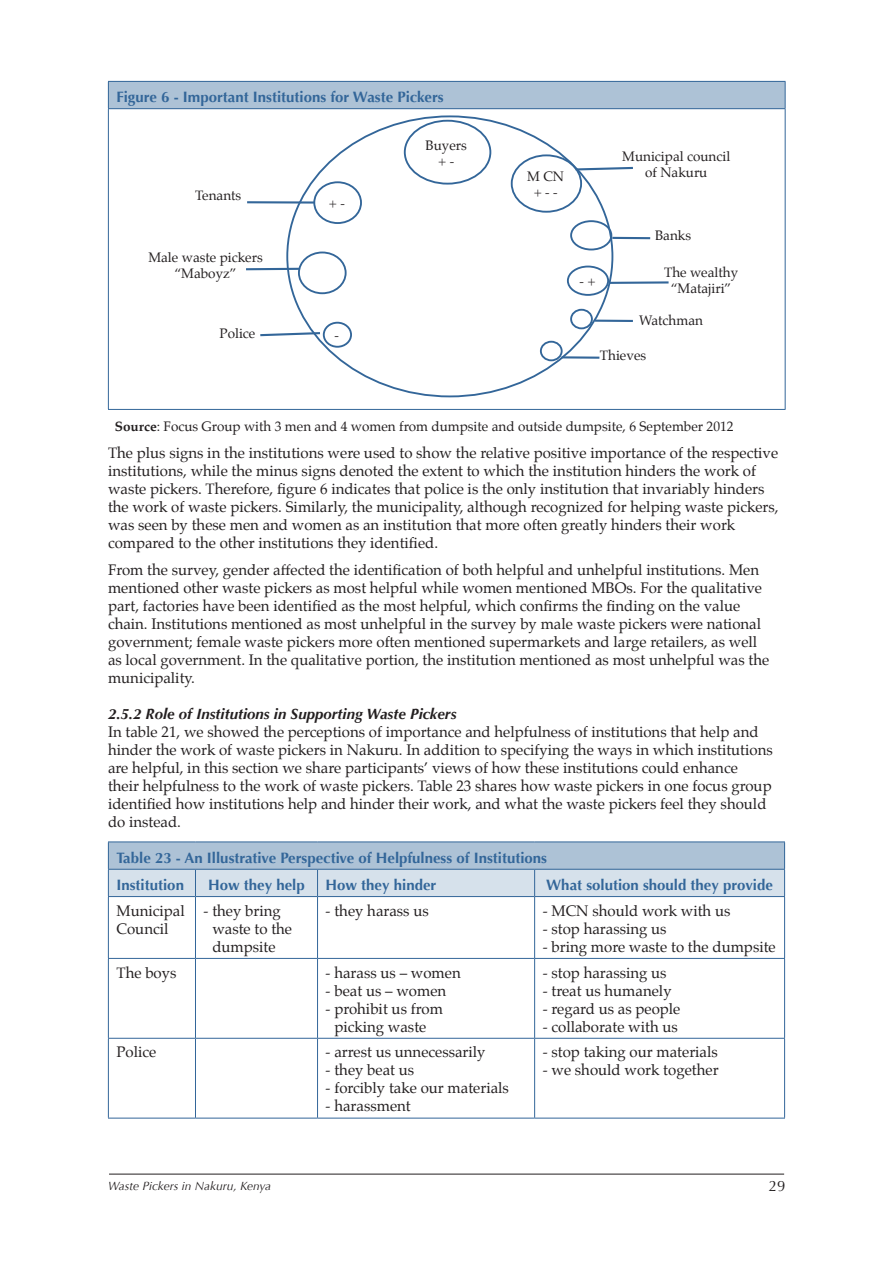
<style>
.page{position:relative;width:893px;height:1263px;background:#fff}
.page>*{position:absolute;margin:0;border:0;box-sizing:border-box;transform-origin:0 0}
.t1{font:15px/18px "Palatino";color:#231f20}
.t2{font:700 15px/27.3px "Optima";color:#369}
.t3{font:italic 700 15px "Optima";color:#231f20}
.t4{font:15px "Optima";color:#231f20}
.t5{font:13.5px/16.2px "Palatino";color:#231f20;text-align:center}
.t6{font:italic 12px "Optima";color:#231f20}
.s1{font-weight:700}
</style>
<div class="page">
<hr style="left:109px;top:1174px;width:675px;height:1px;background:#231f20">
<div style="left:108px;top:81px;width:677px;height:28px;background:#adc2d6"></div>
<hr style="left:108px;top:81px;width:677px;height:1px;background:#369">
<svg style="left:108px;top:82px;width:1px;height:26px"></svg>
<svg style="left:785px;top:82px;width:1px;height:26px"></svg>
<hr style="left:108px;top:108px;width:677px;height:1px;background:#369">
<hr style="left:108px;top:109px;width:1px;height:300px;background:#369">
<hr style="left:785px;top:109px;width:1px;height:300px;background:#369">
<hr style="left:108px;top:409px;width:677px;height:1px;background:#369">
<div style="left:567px;top:266px;width:42px;height:30px;border:2px solid #369;border-radius:50%"></div>
<div style="left:570px;top:220px;width:42px;height:30px;border:2px solid #369;border-radius:50%"></div>
<div style="left:570px;top:309px;width:23px;height:20px;border:2px solid #369;border-radius:50%"></div>
<div style="left:540px;top:341px;width:23px;height:20px;border:2px solid #369;border-radius:50%"></div>
<div style="left:323px;top:322px;width:29px;height:26px;border:2px solid #369;border-radius:50%"></div>
<div style="left:298px;top:252px;width:49px;height:42px;border:2px solid #369;border-radius:50%"></div>
<div style="left:313px;top:181px;width:49px;height:43px;border:2px solid #369;border-radius:50%"></div>
<div style="left:511px;top:154px;width:71px;height:59px;border:2px solid #369;border-radius:50%"></div>
<div style="left:404px;top:120px;width:87px;height:65px;border:2px solid #369;border-radius:50%"></div>
<svg style="left:260px;top:331px;width:60px;height:6px"></svg>
<hr style="left:247px;top:201px;width:67px;height:3px;background:#369">
<svg style="left:246px;top:267px;width:56px;height:4px"></svg>
<svg style="left:573px;top:166px;width:60px;height:6px"></svg>
<hr style="left:612px;top:237px;width:38px;height:2px;background:#369">
<hr style="left:595px;top:320px;width:38px;height:2px;background:#369">
<hr style="left:561px;top:356px;width:38px;height:3px;background:#369">
<hr style="left:610px;top:281px;width:59px;height:3px;background:#369">
<hr style="left:108px;top:841px;width:87px;height:1px;background:#369">
<hr style="left:195px;top:841px;width:123px;height:1px;background:#369">
<hr style="left:318px;top:841px;width:217px;height:1px;background:#369">
<hr style="left:535px;top:841px;width:250px;height:1px;background:#369">
<svg style="left:108px;top:842px;width:677px;height:54px;background:#bccede"></svg>
<hr style="left:108px;top:1118px;width:87px;height:1px;background:#369">
<hr style="left:195px;top:1118px;width:123px;height:1px;background:#369">
<hr style="left:318px;top:1118px;width:217px;height:1px;background:#369">
<hr style="left:535px;top:1118px;width:250px;height:1px;background:#369">
<hr style="left:108px;top:896px;width:87px;height:1px;background:#369">
<hr style="left:108px;top:897px;width:1px;height:61px;background:#369">
<hr style="left:195px;top:896px;width:123px;height:1px;background:#369">
<hr style="left:195px;top:897px;width:1px;height:61px;background:#369">
<hr style="left:318px;top:896px;width:217px;height:1px;background:#369">
<hr style="left:317px;top:897px;width:1px;height:61px;background:#369">
<hr style="left:535px;top:896px;width:250px;height:1px;background:#369">
<hr style="left:534px;top:897px;width:1px;height:61px;background:#369">
<hr style="left:784px;top:897px;width:1px;height:61px;background:#369">
<hr style="left:108px;top:958px;width:87px;height:1px;background:#369">
<hr style="left:108px;top:959px;width:1px;height:79px;background:#369">
<hr style="left:195px;top:958px;width:123px;height:1px;background:#369">
<hr style="left:195px;top:959px;width:1px;height:79px;background:#369">
<hr style="left:318px;top:958px;width:217px;height:1px;background:#369">
<hr style="left:317px;top:959px;width:1px;height:79px;background:#369">
<hr style="left:535px;top:958px;width:250px;height:1px;background:#369">
<hr style="left:534px;top:959px;width:1px;height:79px;background:#369">
<hr style="left:784px;top:959px;width:1px;height:79px;background:#369">
<hr style="left:108px;top:1038px;width:87px;height:1px;background:#369">
<hr style="left:108px;top:1039px;width:1px;height:79px;background:#369">
<hr style="left:195px;top:1038px;width:123px;height:1px;background:#369">
<hr style="left:195px;top:1039px;width:1px;height:79px;background:#369">
<hr style="left:318px;top:1038px;width:217px;height:1px;background:#369">
<hr style="left:317px;top:1039px;width:1px;height:79px;background:#369">
<hr style="left:535px;top:1038px;width:250px;height:1px;background:#369">
<hr style="left:534px;top:1039px;width:1px;height:79px;background:#369">
<hr style="left:784px;top:1039px;width:1px;height:79px;background:#369">
<p class="t2" style="left:116px;top:85px;width:329px">Figure 6 - Important Institutions for Waste Pickers</p>
<p class="t5" style="left:195px;top:188px;width:48px">Tenants</p>
<p class="t5" style="left:148px;top:250px;width:116px">Male waste pickers “Maboyz”</p>
<p class="t5" style="left:220px;top:327px;width:37px">Police</p>
<p class="t5" style="left:329px;top:197px;width:18px">+ -</p>
<p class="t5" style="left:334px;top:329px;width:6px">-</p>
<p class="t5" style="left:425px;top:138px;width:43px">Buyers + -</p>
<p class="t5" style="left:527px;top:169px;width:38px">M CN + - -</p>
<p class="t5" style="left:622px;top:150px;width:110px">Municipal council of Nakuru</p>
<p class="t5" style="left:579px;top:275px;width:18px">- +</p>
<p class="t5" style="left:655px;top:228px;width:38px">Banks</p>
<p class="t5" style="left:664px;top:265px;width:76px">The wealthy “Matajiri”</p>
<p class="t5" style="left:639px;top:314px;width:65px">Watchman</p>
<p class="t5" style="left:600px;top:348px;width:48px">Thieves</p>
<p class="t5" style="left:115px;top:419px;width:620px"><span class="s1">Source</span>: Focus Group with 3 men and 4 women from dumpsite and outside dumpsite, 6 September 2012</p>
<p class="t1" style="left:108px;top:445px;width:672px">The plus signs in the institutions were used to show the relative positive importance of the respective institutions, while the minus signs denoted the extent to which the institution hinders the work of waste pickers. Therefore, figure 6 indicates that police is the only institution that invariably hinders the work of waste pickers. Similarly, the municipality, although recognized for helping waste pickers, was seen by these men and women as an institution that more often greatly hinders their work compared to the other institutions they identified.</p>
<p class="t1" style="left:108px;top:560px;width:663px">From the survey, gender affected the identification of both helpful and unhelpful institutions. Men mentioned other waste pickers as most helpful while women mentioned MBOs. For the qualitative part, factories have been identified as the most helpful, which confirms the finding on the value chain. Institutions mentioned as most unhelpful in the survey by male waste pickers were national government; female waste pickers more often mentioned supermarkets and large retailers, as well as local government. In the qualitative portion, the institution mentioned as most unhelpful was the municipality.</p>
<p class="t3" style="left:108px;top:707px;width:350px">2.5.2 Role of Institutions in Supporting Waste Pickers</p>
<p class="t1" style="left:108px;top:724px;width:666px">In table 21, we showed the perceptions of importance and helpfulness of institutions that help and hinder the work of waste pickers in Nakuru. In addition to specifying the ways in which institutions are helpful, in this section we share participants’ views of how these institutions could enhance<br>their helpfulness to the work of waste pickers. Table 23 shares how waste pickers in one focus group identified how institutions help and hinder their work, and what the waste pickers feel they should do instead.</p>
<p class="t2" style="left:116px;top:845px;width:432px">Table 23 - An Illustrative Perspective of Helpfulness of Institutions<br>Institution</p>
<p class="t2" style="left:208px;top:872px;width:98px">How they help</p>
<p class="t2" style="left:326px;top:872px;width:112px">How they hinder</p>
<p class="t2" style="left:546px;top:872px;width:228px">What solution should they provide</p>
<p class="t1" style="left:116px;top:903px;width:70px">Municipal<br>Council</p>
<p class="t1" style="left:212px;top:903px;width:81px;text-indent:-9px">- they bring waste to the dumpsite</p>
<p class="t1" style="left:326px;top:903px;width:105px">- they harass us</p>
<p class="t1" style="left:543px;top:903px;width:189px">- MCN should work with us</p>
<p class="t1" style="left:543px;top:921px;width:125px">- stop harassing us</p>
<p class="t1" style="left:543px;top:939px;width:235px">- bring more waste to the dumpsite</p>
<p class="t1" style="left:116px;top:965px;width:62px">The boys</p>
<p class="t1" style="left:326px;top:965px;width:137px">- harass us – women</p>
<p class="t1" style="left:326px;top:983px;width:122px">- beat us – women</p>
<p class="t1" style="left:326px;top:1001px;width:119px;text-align:center">- prohibit us from picking waste</p>
<p class="t1" style="left:116px;top:1044px;width:41px">Police</p>
<p class="t1" style="left:326px;top:1044px;width:161px">- arrest us unnecessarily</p>
<p class="t1" style="left:326px;top:1062px;width:90px">- they beat us</p>
<p class="t1" style="left:326px;top:1080px;width:185px">- forcibly take our materials</p>
<p class="t1" style="left:326px;top:1098px;width:87px">- harassment</p>
<p class="t1" style="left:543px;top:965px;width:125px">- stop harassing us</p>
<p class="t1" style="left:543px;top:983px;width:130px">- treat us humanely</p>
<p class="t1" style="left:543px;top:1001px;width:139px">- regard us as people</p>
<p class="t1" style="left:543px;top:1019px;width:137px">- collaborate with us</p>
<p class="t1" style="left:543px;top:1044px;width:177px">- stop taking our materials</p>
<p class="t1" style="left:543px;top:1062px;width:177px">- we should work together</p>
<p class="t6" style="left:108px;top:1181px;width:165px">Waste Pickers in Nakuru, Kenya</p>
<p class="t4" style="left:769px;top:1177px;width:18px">29</p>
</div>
